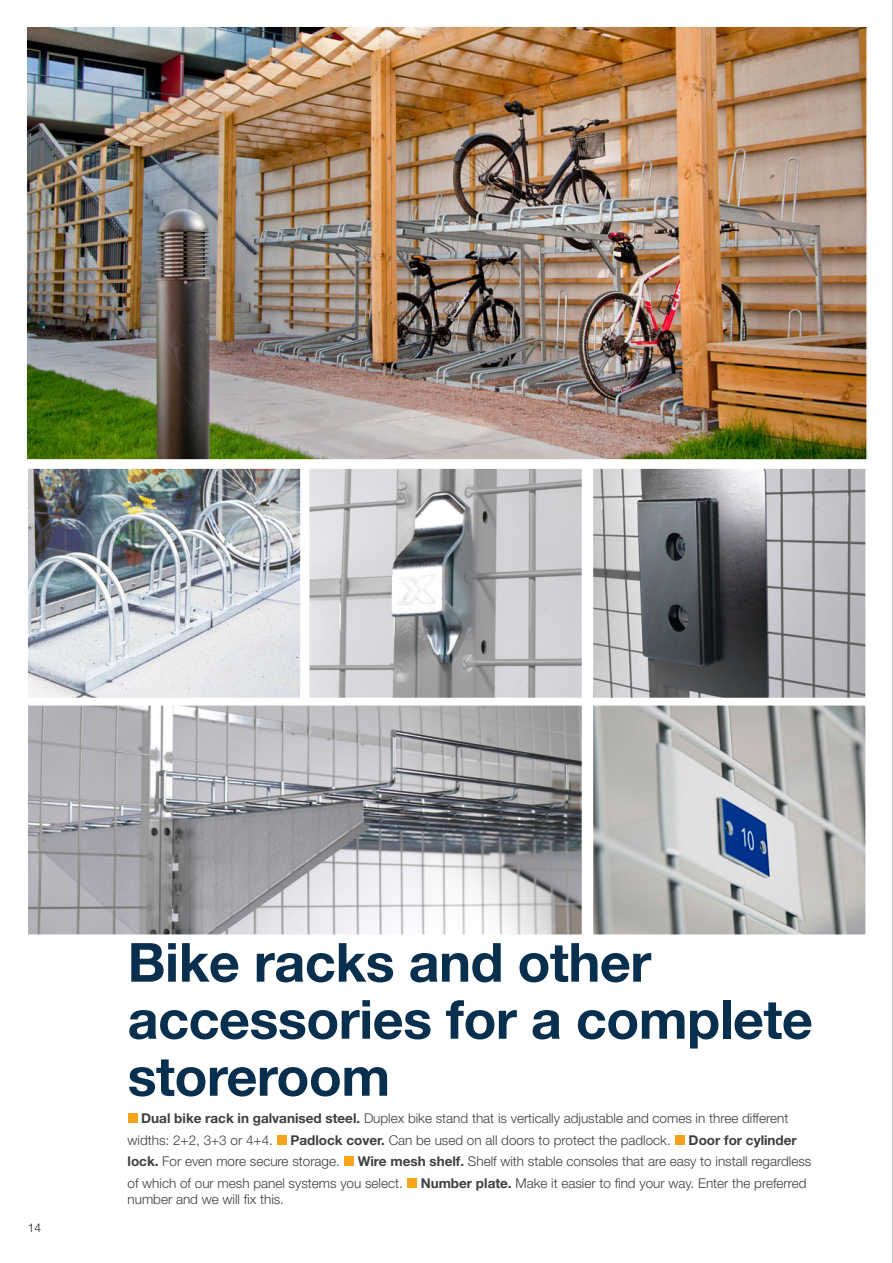
<style>
.page{position:relative;width:893px;height:1263px;background:#fff}
.page>*{position:absolute;margin:0;border:0;box-sizing:border-box;transform-origin:0 0}
.t1{font:700 54px/57px "Helvetica Neue LT Std";letter-spacing:-.01em;color:#092f4f}
.t2{font:300 13.5px/21.6px "Helvetica Neue LT Std";color:#3e3e3f}
.t3{font:700 13.5px "Helvetica Neue LT Std";color:#3e3e3f}
.t4{font:300 12px "Helvetica Neue LT Std";color:#231f20}
.s1{font-weight:700}
</style>
<div class="page">
<img style="left:28px;top:28px;width:837px;height:430px">
<div style="left:25px;top:25px;width:843px;height:436px;border:2px solid #fff"></div>
<img style="left:29px;top:470px;width:270px;height:226px">
<div style="left:25px;top:466px;width:278px;height:234px;border:3px solid #fff"></div>
<img style="left:595px;top:470px;width:269px;height:226px">
<div style="left:591px;top:466px;width:277px;height:234px;border:3px solid #fff"></div>
<img style="left:595px;top:707px;width:269px;height:226px">
<div style="left:591px;top:703px;width:277px;height:234px;border:3px solid #fff"></div>
<img style="left:311px;top:470px;width:269px;height:226px">
<div style="left:307px;top:466px;width:277px;height:234px;border:3px solid #fff"></div>
<img style="left:29px;top:707px;width:551px;height:226px">
<div style="left:25px;top:703px;width:559px;height:234px;border:3px solid #fff"></div>
<div style="left:128px;top:1113px;width:10px;height:10px;background:#f9a51b"></div>
<div style="left:277px;top:1135px;width:10px;height:10px;background:#f9a51b"></div>
<div style="left:675px;top:1135px;width:10px;height:10px;background:#f9a51b"></div>
<div style="left:344px;top:1156px;width:10px;height:10px;background:#f9a51b"></div>
<div style="left:407px;top:1178px;width:10px;height:10px;background:#f9a51b"></div>
<hr style="left:892px;top:0;width:1px;height:1263px;background:#939598">
<p class="t4" style="left:28px;top:1220px;width:15px">14</p>
<p class="t1" style="left:128px;top:933px;width:687px">Bike racks and other accessories for a complete storeroom</p>
<p class="t2" style="left:128px;top:1107px;width:662px;text-indent:14px"><span class="s1">Dual bike rack in galvanised steel.</span> Duplex bike stand that is vertically adjustable and comes in three different widths: 2+2, 3+3 or 4+4.</p>
<p class="t2" style="left:290px;top:1129px;width:382px"><span class="s1">Padlock cover.</span> Can be used on all doors to protect the padlock.</p>
<p class="t3" style="left:689px;top:1131px;width:110px">Door for cylinder</p>
<p class="t2" style="left:128px;top:1150px;width:214px"><span class="s1">lock.</span> For even more secure storage.</p>
<p class="t2" style="left:128px;top:1150px;width:685px;text-indent:230px"><span class="s1">Wire mesh shelf.</span> Shelf with stable consoles that are easy to install regardless of which of our mesh panel systems you select.</p>
<p class="t2" style="left:421px;top:1172px;width:387px"><span class="s1">Number plate.</span> Make it easier to find your way. Enter the preferred</p>
<p class="t2" style="left:128px;top:1188px;width:158px">number and we will fix this.</p>
</div>
